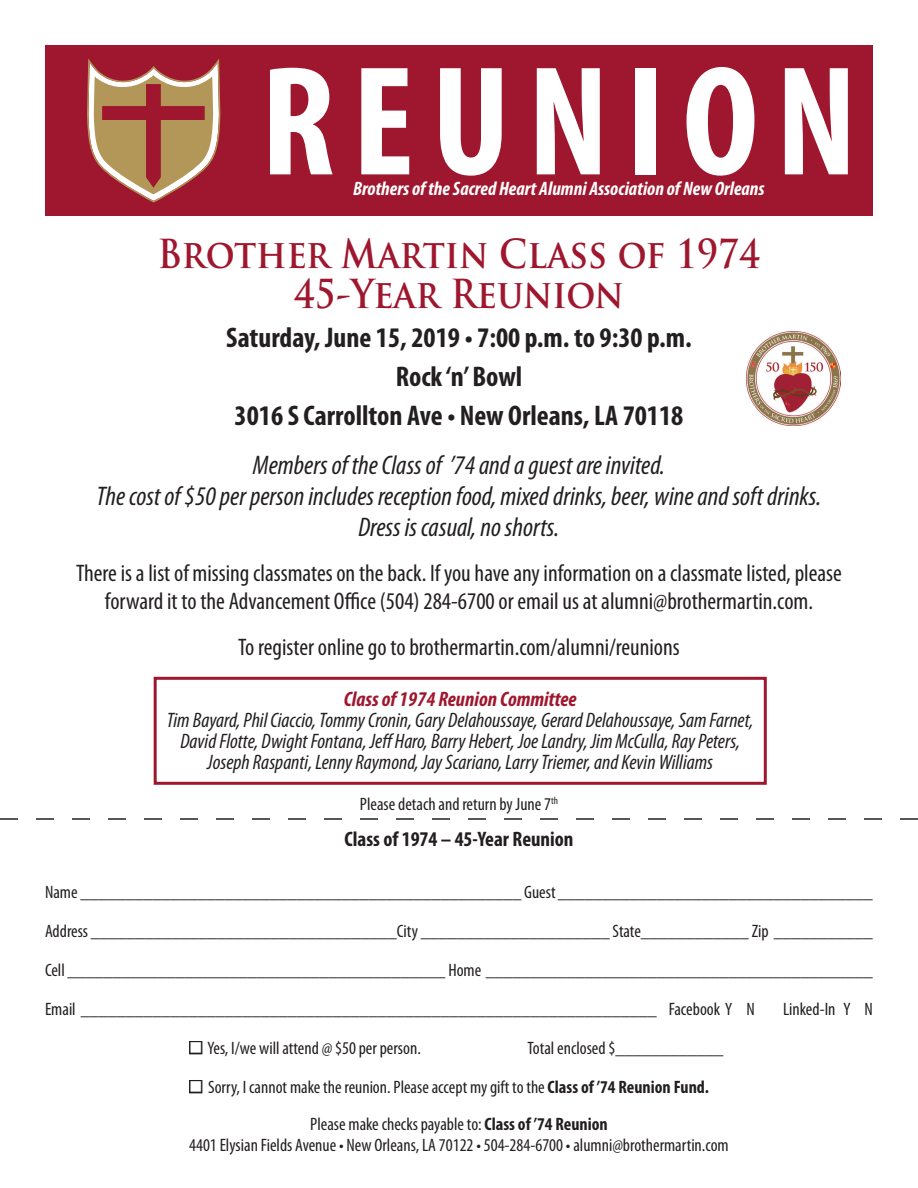
<style>
.page{position:relative;width:918px;height:1188px;background:#fff}
.page>*{position:absolute;margin:0;border:0;box-sizing:border-box;transform-origin:0 0}
.t1{font:700 condensed 157.5px "Myriad Pro";letter-spacing:.11em;color:#fff}
.t2{font:700 39px "Trajan Pro";color:#9f172e;scale:.9 1}
.t3{font:700 condensed 28.5px "Myriad Pro";color:#231f20}
.t4{font:italic condensed 27px/30.8px "Myriad Pro";color:#231f20;text-align:center}
.t5{font:condensed 24px/27.8px "Myriad Pro";color:#231f20;text-align:center}
.t6{font:italic condensed 21px "Myriad Pro";color:#231f20}
.t7{font:italic 700 condensed 21px "Myriad Pro";color:#9f172e}
.t8{font:700 condensed 21px "Myriad Pro";color:#231f20}
.t9{font:italic 700 condensed 19.5px "Myriad Pro";color:#fff}
.t10{font:condensed 18px "Myriad Pro";color:#231f20}
.s1{font-style:italic}
.s2{color:#fff}
.s3{font-weight:700}
</style>
<div class="page">
<img style="left:746px;top:332px;width:95px;height:94px">
<div style="left:45px;top:45px;width:828px;height:171px;background:#9f172e"></div>
<svg style="left:87px;top:59px;width:133px;height:143px"></svg>
<div style="left:189px;top:1041px;width:13px;height:13px;border:3px solid #231f20"></div>
<div style="left:189px;top:1080px;width:13px;height:13px;border:3px solid #231f20"></div>
<svg style="left:0;top:818px;width:918px;height:2px"></svg>
<div style="left:154px;top:677px;width:613px;height:108px;border:3px solid #9f172e"></div>
<p class="t1" style="left:261px;top:35px;width:598px">REUNION</p>
<p class="t9" style="left:353px;top:179px;width:413px">Brothers of the Sacred Heart Alumni Association of New Orleans</p>
<p class="t2" style="left:158px;top:229px;width:671px">Brother Martin Class of 1974</p>
<p class="t2" style="left:294px;top:270px;width:368px">45-Year Reunion</p>
<p class="t3" style="left:226px;top:322px;width:467px">Saturday, June 15, 2019 <span class="s1">•</span> 7:00 p.m. to 9:30 p.m.</p>
<p class="t3" style="left:396px;top:361px;width:128px">Rock ‘n’ Bowl</p>
<p class="t3" style="left:235px;top:400px;width:450px">3016 S Carrollton Ave <span class="s1">•</span> New Orleans, LA 70118</p>
<p class="t4" style="left:97px;top:450px;width:726px">Members of the Class of ’74 and a guest are invited.<br>The cost of $50 per person includes reception food, mixed drinks, beer, wine and soft drinks.<br>Dress is casual, no shorts.</p>
<p class="t5" style="left:76px;top:560px;width:767px">There is a list of missing classmates on the back. If you have any information on a classmate listed, please forward it to the Advancement Office (504) 284-6700 or email us at alumni@brothermartin.com.</p>
<p class="t5" style="left:238px;top:633px;width:443px">To register online go to brothermartin.com/alumni/reunions</p>
<p class="t7" style="left:344px;top:688px;width:234px">Class of 1974 Reunion Committee</p>
<p class="t6" style="left:167px;top:709px;width:588px">Tim Bayard, Phil Ciaccio, Tommy Cronin, Gary Delahoussaye, Gerard Delahoussaye, Sam Farnet,</p>
<p class="t6" style="left:180px;top:730px;width:561px">David Flotte, Dwight Fontana, Jeff Haro, Barry Hebert, Joe Landry, Jim McCulla, Ray Peters,</p>
<p class="t6" style="left:207px;top:751px;width:507px">Joseph Raspanti, Lenny Raymond, Jay Scariano, Larry Triemer, and Kevin Williams</p>
<p class="t10" style="left:360px;top:795px;width:200px">Please detach and return by June 7<sup>th</sup></p>
<p class="t8" style="left:344px;top:828px;width:231px">Class of 1974 – 45-Year Reunion</p>
<p class="t10" style="left:45px;top:883px;width:829px">Name _________________________________________________ Guest ___________________________________</p>
<p class="t10" style="left:45px;top:922px;width:829px">Address __________________________________City _____________________ State____________ Zip ___________</p>
<p class="t10" style="left:45px;top:961px;width:829px">Cell __________________________________________ Home ___________________________________________</p>
<p class="t10" style="left:45px;top:1000px;width:711px">Email ________________________________________________________________ Facebook Y N</p>
<p class="t10" style="left:783px;top:1000px;width:91px">Linked-In Y N</p>
<p class="t10" style="left:189px;top:1039px;width:233px"><span class="s2">■</span> Yes, I/we will attend @ $50 per person.</p>
<p class="t10" style="left:528px;top:1039px;width:197px">Total enclosed $____________</p>
<p class="t10" style="left:189px;top:1078px;width:522px"><span class="s2">■</span> Sorry, I cannot make the reunion. Please accept my gift to the <span class="s3">Class of ’74 Reunion Fund.</span></p>
<p class="t10" style="left:310px;top:1114px;width:299px">Please make checks payable to: <span class="s3">Class of ’74 Reunion</span></p>
<p class="t10" style="left:189px;top:1135px;width:541px">4401 Elysian Fields Avenue • New Orleans, LA 70122 • 504-284-6700 • alumni@brothermartin.com</p>
</div>
